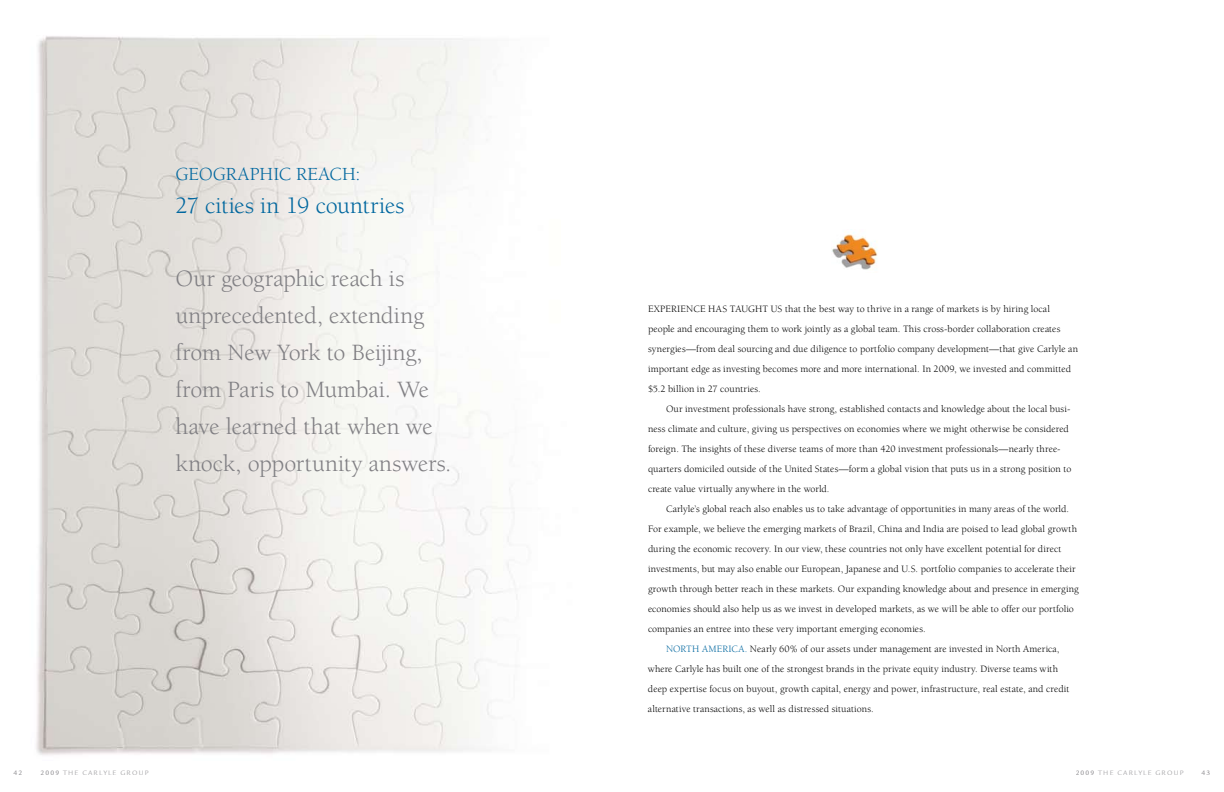
<style>
.page{position:relative;width:1224px;height:792px;background:#fff}
.page>*{position:absolute;margin:0;border:0;box-sizing:border-box;transform-origin:0 0}
.t1{font:24px/37px "Berkeley";letter-spacing:-.01em;color:#807f83}
.t2{font:24px "Berkeley";letter-spacing:-.015em;color:#00679f}
.t3{font:19px "Berkeley";letter-spacing:.005em;color:#00679f}
.t4{font:10px/20px "Berkeley";letter-spacing:.005em;color:#000}
.t5{font:10px "Berkeley";color:#00679f}
.t6{font:7px "Legacy Sans ITCTT Book";letter-spacing:.17em;color:#a6a5a8}
.t7{font:7px "Legacy Sans ITCTT Book";color:#807f83}
.s1{color:#00679f}
.s2{color:#807f83}
</style>
<div class="page">
<img style="left:36px;top:36px;width:481px;height:719px">
<img style="left:832px;top:232px;width:46px;height:38px">
<h2 class="t3" style="left:176px;top:164px;width:187px">Geo graphic Reach:</h2>
<h1 class="t2" style="left:176px;top:193px;width:231px">27 cities in 19 countries</h1>
<h1 class="t1" style="left:175px;top:260px;width:278px">Our geographic reach is unprecedented, extending from New York to Beijing, from Paris to Mumbai. We have learned that when we knock, opportunity answers.</h1>
<p class="t4" style="left:648px;top:299px;width:432px;text-indent:114px">T US that the best way to thrive in a range of markets is by hiring local people and encouraging them to work jointly as a global team. This cross-border collaboration creates synergies—from deal sourcing and due diligence to portfolio company development—that give Carlyle an important edge as investing becomes more and more international. In 2009, we invested and committed $5.2 billion in 27 countries.</p>
<p class="t4" style="left:648px;top:399px;width:425px;text-indent:18px">Our investment professionals have strong, established contacts and knowledge about the local busi&shy;ness climate and culture, giving us perspectives on economies where we might otherwise be considered foreign. The insights of these diverse teams of more than 420 investment professionals—nearly three&shy;quarters domiciled outside of the United States—form a global vision that puts us in a strong position to create value virtually anywhere in the world.</p>
<p class="t4" style="left:648px;top:499px;width:432px;text-indent:18px">Carlyle’s global reach also enables us to take advantage of opportunities in many areas of the world.<br>For example, we believe the emerging markets of Brazil, China and India are poised to lead global growth during the economic recovery. In our view, these countries not only have excellent potential for direct investments, but may also enable our European, Japanese and U.S. portfolio companies to accelerate their growth through better reach in these markets. Our expanding knowledge about and presence in emerging economies should also help us as we invest in developed markets, as we will be able to offer our portfolio companies an entree into these very important emerging economies.</p>
<p class="t5" style="left:666px;top:643px;width:51px">NORTH AMER</p>
<p class="t4" style="left:648px;top:299px;width:7px">EXPER</p>
<p class="t4" style="left:677px;top:299px;width:72px">IENCE HAS TAUGH</p>
<p class="t4" style="left:648px;top:639px;width:423px;text-indent:81px"><span class="s1">ICA.</span> Nearly 60% of our assets under management are invested in North America, where Carlyle has built one of the strongest brands in the private equity industry. Diverse teams with deep expertise focus on buyout, growth capital, energy and power, infrastructure, real estate, and credit alternative transactions, as well as distressed situations.</p>
<p class="t7" style="left:14px;top:769px;width:10px">42</p>
<p class="t6" style="left:40px;top:769px;width:109px"><span class="s2">2009</span> THE CARLYLE GROUP</p>
<p class="t6" style="left:1076px;top:769px;width:109px"><span class="s2">2009</span> THE CARLYLE GROUP</p>
<p class="t7" style="left:1202px;top:769px;width:10px">43</p>
</div>
